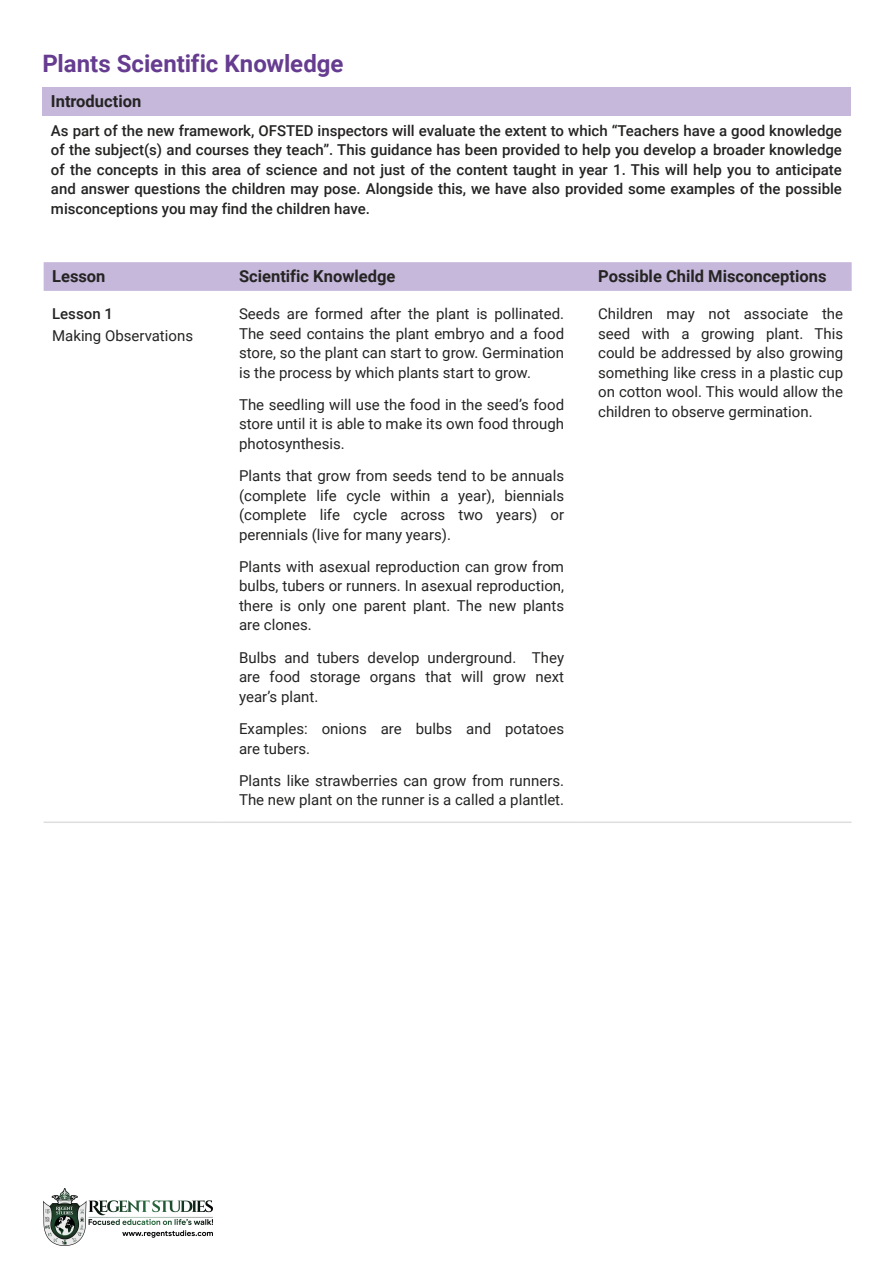
<style>
.page{position:relative;width:893px;height:1263px;background:#fff}
.page>*{position:absolute;margin:0;border:0;box-sizing:border-box;transform-origin:0 0}
.Heading_1{font:700 24px "Roboto";color:#663c90}
.Heading_4{font:700 16.5px "Roboto";color:#252423}
.Adult_Body_Copy{font:15px/19.5px "Roboto";color:#252423;text-align:justify}
.Adult_Body_Copy-2{font:500 15px/19.5px "Roboto";color:#252423;text-align:justify}
.Lesson{font:15px "Roboto";color:#252423}
.Lesson-2{font:500 15px "Roboto";color:#252423}
</style>
<div class="page">
<div style="left:42px;top:87px;width:808px;height:29px;background:#c5b8db"></div>
<div style="left:44px;top:262px;width:808px;height:29px;background:#c5b8db"></div>
<hr style="left:44px;top:821px;width:178px;height:2px;background:#dfdede">
<hr style="left:581px;top:821px;width:271px;height:2px;background:#dfdede">
<hr style="left:222px;top:821px;width:359px;height:2px;background:#dfdede">
<img style="left:43px;top:1188px;width:169px;height:58px">
<p class="Heading_1" style="left:42px;top:47px;width:303px">Plants Scientific Knowledge</p>
<p class="Heading_4" style="left:51px;top:90px;width:92px">Introduction</p>
<p class="Adult_Body_Copy-2" style="left:51px;top:120px;width:793px">As part of the new framework, OFSTED inspectors will evaluate the extent to which “Teachers have a good knowledge of the subject(s) and courses they teach”. This guidance has been provided to help you develop a broader knowledge of the concepts in this area of science and not just of the content taught in year 1. This will help you to anticipate and answer questions the children may pose. Alongside this, we have also provided some examples of the possible misconceptions you may find the children have.</p>
<p class="Heading_4" style="left:52px;top:265px;width:55px">Lesson</p>
<p class="Heading_4" style="left:239px;top:265px;width:158px">Scientific Knowledge</p>
<p class="Heading_4" style="left:598px;top:265px;width:230px">Possible Child Misconceptions</p>
<p class="Lesson-2" style="left:52px;top:303px;width:62px">Lesson 1</p>
<p class="Lesson" style="left:52px;top:325px;width:142px">Making Observations</p>
<p class="Adult_Body_Copy" style="left:239px;top:304px;width:327px">Seeds are formed after the plant is pollinated.<br>The seed contains the plant embryo and a food store, so the plant can start to grow. Germination is the process by which plants start to grow.</p>
<p class="Adult_Body_Copy" style="left:239px;top:394px;width:327px">The seedling will use the food in the seed’s food store until it is able to make its own food through photosynthesis.</p>
<p class="Adult_Body_Copy" style="left:239px;top:466px;width:327px">Plants that grow from seeds tend to be annuals (complete life cycle within a year), biennials (complete life cycle across two years) or perennials (live for many years).</p>
<p class="Adult_Body_Copy" style="left:239px;top:556px;width:327px">Plants with asexual reproduction can grow from bulbs, tubers or runners. In asexual reproduction, there is only one parent plant. The new plants are clones.</p>
<p class="Adult_Body_Copy" style="left:239px;top:647px;width:327px">Bulbs and tubers develop underground. They are food storage organs that will grow next year’s plant.</p>
<p class="Adult_Body_Copy" style="left:239px;top:718px;width:327px">Examples: onions are bulbs and potatoes are tubers.</p>
<p class="Adult_Body_Copy" style="left:239px;top:770px;width:327px">Plants like strawberries can grow from runners.<br>The new plant on the runner is a called a plantlet.</p>
<p class="Adult_Body_Copy" style="left:598px;top:304px;width:246px">Children may not associate the seed with a growing plant. This could be addressed by also growing something like cress in a plastic cup on cotton wool. This would allow the children to observe germination.</p>
</div>
